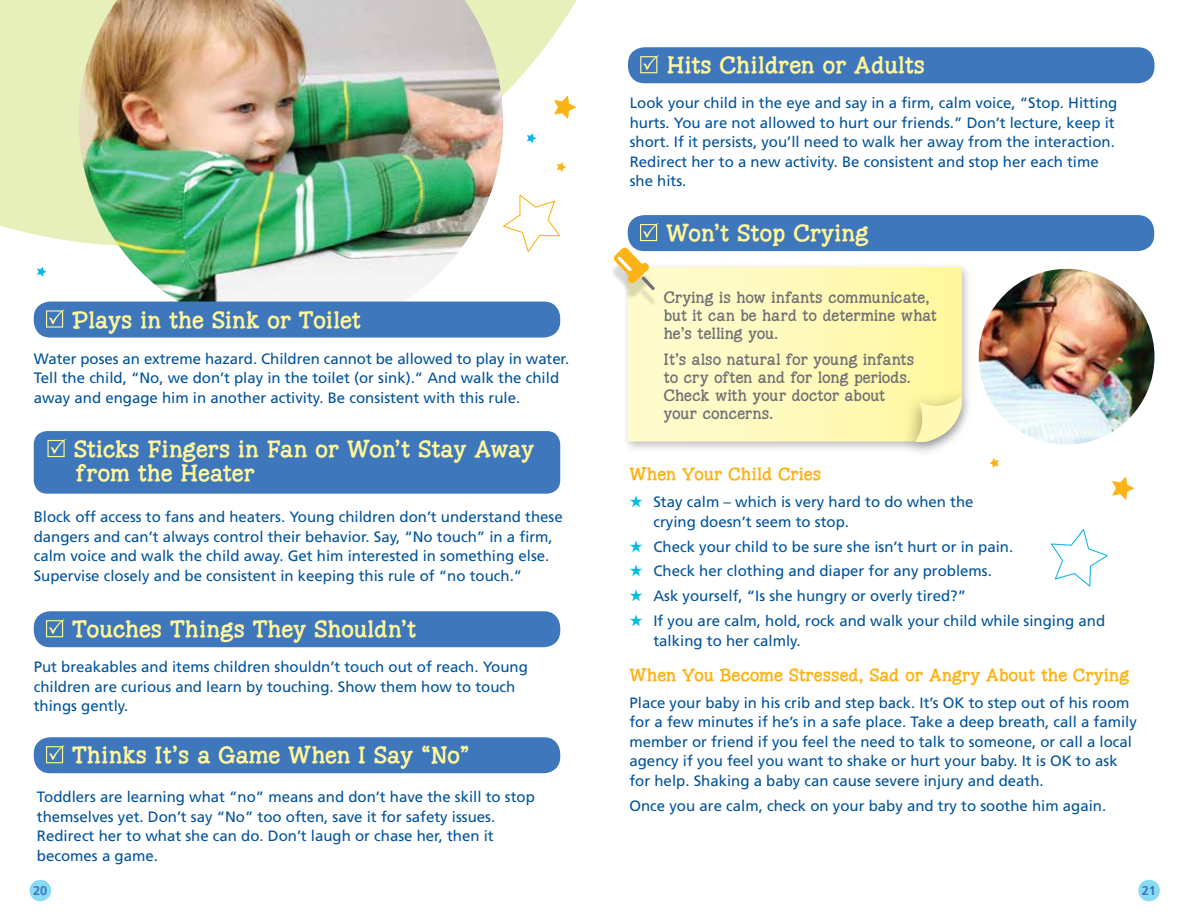
<style>
.page{position:relative;width:1188px;height:918px;background:#fff}
.page>*{position:absolute;margin:0;border:0;box-sizing:border-box;transform-origin:0 0}
.t1{font:700 24px/24px "Hunniwell";color:#fff799}
.t2{font:700 18px "Hunniwell";color:#fcb316}
.t3{font:17.25px/18px "Hunniwell";color:#717073}
.t4{font:15px/19.5px "Frutiger";color:#00539b}
.t5{font:700 12.75px "Frutiger";color:#3f77bc}
.s1{color:#00bce4}
</style>
<div class="page">
<div style="left:30px;top:880px;width:21px;height:21px;background:#89daf5;border-radius:50%"></div>
<div style="left:1138px;top:880px;width:22px;height:21px;background:#89daf5;border-radius:50%"></div>
<div style="left:628px;top:47px;width:526px;height:36px;background:#3f77bc;border-radius:16px"></div>
<svg style="left:648px;top:55px;width:11px;height:18px"></svg>
<div style="left:628px;top:215px;width:526px;height:36px;background:#3f77bc;border-radius:16px"></div>
<svg style="left:648px;top:223px;width:10px;height:18px"></svg>
<div style="left:622px;top:262px;width:351px;height:191px;background:#000;opacity:.25"></div>
<svg style="left:628px;top:267px;width:334px;height:174px;background:#fef9ba"></svg>
<div style="left:900px;top:386px;width:74px;height:74px;background:#000;opacity:.34"></div>
<svg style="left:915px;top:397px;width:47px;height:45px;background:#f1ecb1"></svg>
<div style="left:610px;top:258px;width:48px;height:49px;background:#000;opacity:.15"></div>
<svg style="left:613px;top:247px;width:42px;height:43px"></svg>
<img style="left:979px;top:269px;width:175px;height:176px;border-radius:88px">
<svg style="left:1051px;top:529px;width:57px;height:58px"></svg>
<svg style="left:989px;top:458px;width:10px;height:10px"></svg>
<svg style="left:1112px;top:476px;width:23px;height:24px"></svg>
<svg style="left:0;top:0;width:648px;height:246px"></svg>
<img style="left:79px;top:0;width:424px;height:302px">
<div style="left:34px;top:737px;width:526px;height:36px;background:#3f77bc;border-radius:16px"></div>
<svg style="left:46px;top:745px;width:18px;height:18px"></svg>
<div style="left:34px;top:431px;width:526px;height:63px;background:#3f77bc;border-radius:14px"></div>
<svg style="left:47px;top:439px;width:19px;height:18px"></svg>
<div style="left:34px;top:611px;width:526px;height:36px;background:#3f77bc;border-radius:16px"></div>
<svg style="left:46px;top:619px;width:18px;height:18px"></svg>
<div style="left:34px;top:302px;width:526px;height:36px;background:#3f77bc;border-radius:16px"></div>
<svg style="left:46px;top:309px;width:18px;height:19px"></svg>
<svg style="left:527px;top:133px;width:9px;height:10px"></svg>
<svg style="left:554px;top:95px;width:23px;height:24px"></svg>
<svg style="left:501px;top:193px;width:61px;height:61px"></svg>
<svg style="left:37px;top:267px;width:10px;height:10px"></svg>
<svg style="left:557px;top:162px;width:9px;height:10px"></svg>
<h1 class="t1" style="left:666px;top:53px;width:260px">Hits Children or Adults</h1>
<p class="t4" style="left:630px;top:93px;width:489px">Look your child in the eye and say in a firm, calm voice, “Stop. Hitting hurts. You are not allowed to hurt our friends.” Don’t lecture, keep it short. If it persists, you’ll need to walk her away from the interaction.<br>Redirect her to a new activity. Be consistent and stop her each time she hits.</p>
<h1 class="t1" style="left:72px;top:307px;width:290px">Plays in the Sink or Toilet</h1>
<p class="t4" style="left:34px;top:349px;width:537px">Water poses an extreme hazard. Children cannot be allowed to play in water.<br>Tell the child, “No, we don’t play in the toilet (or sink).” And walk the child away and engage him in another activity. Be consistent with this rule.</p>
<h1 class="t1" style="left:74px;top:437px;width:462px">Sticks Fingers in Fan or Won’t Stay Away from the Heater</h1>
<p class="t4" style="left:34px;top:507px;width:530px">Block off access to fans and heaters. Young children don’t understand these dangers and can’t always control their behavior. Say, “No touch” in a firm, calm voice and walk the child away. Get him interested in something else.<br>Supervise closely and be consistent in keeping this rule of “no touch.”</p>
<h1 class="t1" style="left:72px;top:617px;width:346px">Touches Things They Shouldn’t</h1>
<p class="t4" style="left:34px;top:657px;width:496px">Put breakables and items children shouldn’t touch out of reach. Young children are curious and learn by touching. Show them how to touch things gently.</p>
<h1 class="t1" style="left:72px;top:743px;width:399px">Thinks It’s a Game When I Say “No”</h1>
<p class="t4" style="left:37px;top:787px;width:499px">Toddlers are learning what “no” means and don’t have the skill to stop themselves yet. Don’t say “No” too often, save it for safety issues.<br>Redirect her to what she can do. Don’t laugh or chase her, then it becomes a game.</p>
<h1 class="t1" style="left:666px;top:221px;width:204px">Won’t Stop Crying</h1>
<p class="t3" style="left:664px;top:288px;width:275px">Crying is how infants communicate, but it can be hard to determine what he’s telling you.</p>
<p class="t3" style="left:664px;top:350px;width:252px">It’s also natural for young infants to cry often and for long periods.<br>Check with your doctor about your concerns.</p>
<p class="t2" style="left:629px;top:463px;width:193px">When Your Child Cries</p>
<p class="t4" style="left:653px;top:492px;width:322px;text-indent:-24px"><span class="s1">★</span> Stay calm – which is very hard to do when the crying doesn’t seem to stop.</p>
<p class="t4" style="left:629px;top:536px;width:385px"><span class="s1">★</span> Check your child to be sure she isn’t hurt or in pain.</p>
<p class="t4" style="left:629px;top:561px;width:364px"><span class="s1">★</span> Check her clothing and diaper for any problems.</p>
<p class="t4" style="left:629px;top:586px;width:338px"><span class="s1">★</span> Ask yourself, “Is she hungry or overly tired?”</p>
<p class="t4" style="left:653px;top:611px;width:453px;text-indent:-24px"><span class="s1">★</span> If you are calm, hold, rock and walk your child while singing and talking to her calmly.</p>
<p class="t2" style="left:629px;top:663px;width:501px">When You Become Stressed, Sad or Angry About the Crying</p>
<p class="t4" style="left:629px;top:693px;width:509px">Place your baby in his crib and step back. It’s OK to step out of his room for a few minutes if he’s in a safe place. Take a deep breath, call a family member or friend if you feel the need to talk to someone, or call a local agency if you feel you want to shake or hurt your baby. It is OK to ask for help. Shaking a baby can cause severe injury and death.</p>
<p class="t4" style="left:629px;top:795px;width:478px">Once you are calm, check on your baby and try to soothe him again.</p>
<p class="t5" style="left:33px;top:883px;width:16px">20</p>
<p class="t5" style="left:1142px;top:883px;width:16px">21</p>
</div>
